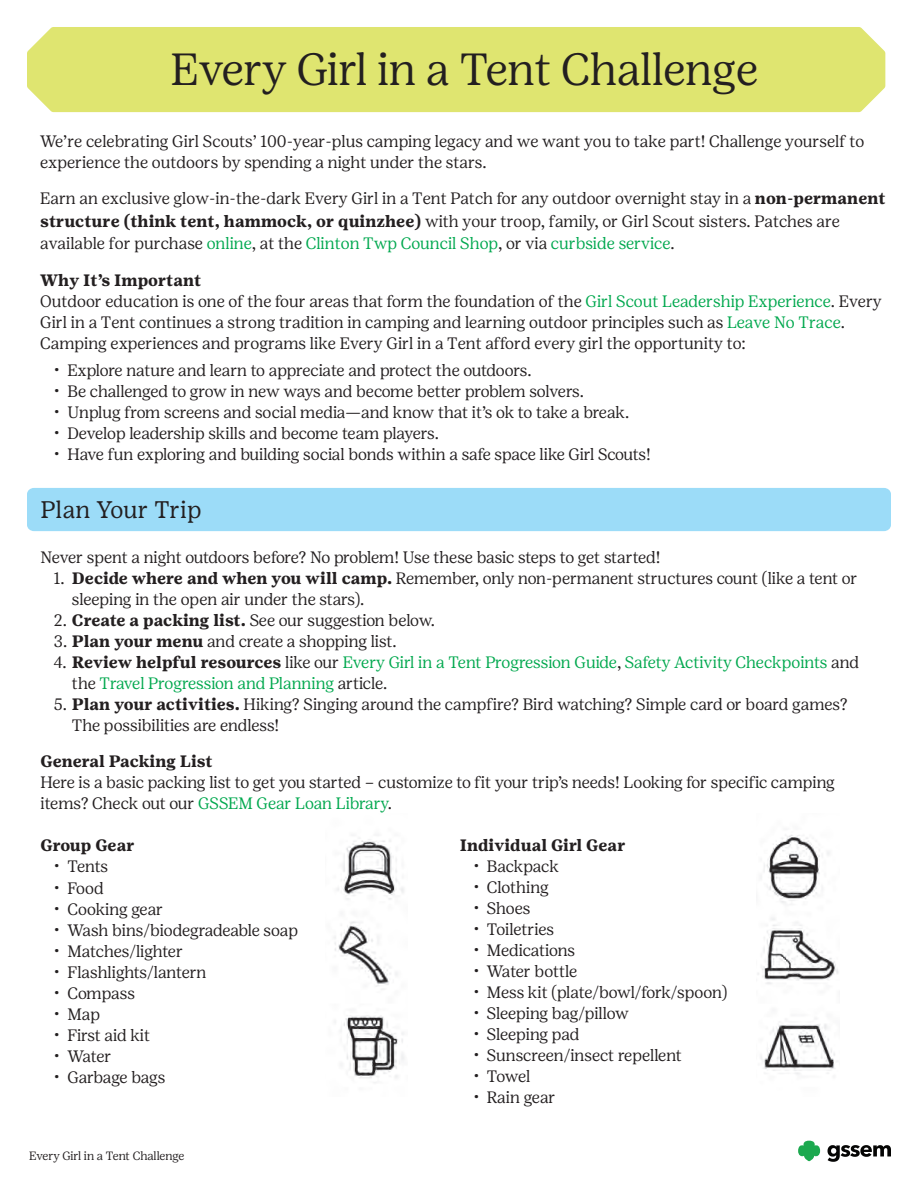
<style>
.page{position:relative;width:918px;height:1188px;background:#fff}
.page>*{position:absolute;margin:0;border:0;box-sizing:border-box;transform-origin:0 0}
.t1{font:300 45px "Girl Scout Display";color:#231f20}
.t2{font:24px "Girl Scout Text";color:#231f20}
.t3{font:300 16.5px/21px "Girl Scout Display";color:#231f20}
.t4{font:300 16.5px/21px "Girl Scout Display";color:#00a84e}
.t5{font:300 16.5px "Girl Scout Display";letter-spacing:-.02em;color:#231f20}
.t6{font:700 16.5px "Girl Scout Text";color:#231f20}
.t7{font:300 12px "Girl Scout Display";letter-spacing:-.015em;color:#231f20}
.s1{font-family:"Girl Scout Text";font-weight:700}
.s2{color:#00a84f}
.s3{color:#00a84e}
.s4{color:#231f20}
.s5{font-family:"Girl Scout Text";font-weight:700;color:#231f20}
</style>
<div class="page">
<div style="left:27px;top:27px;width:858px;height:85px;background:#dfe570"></div>
<div style="left:27px;top:488px;width:864px;height:43px;background:#9cdcf8;border-radius:7px"></div>
<svg style="left:798px;top:1141px;width:22px;height:20px"></svg>
<svg style="left:828px;top:1145px;width:63px;height:17px"></svg>
<img style="left:757px;top:835px;width:82px;height:240px">
<img style="left:334px;top:838px;width:71px;height:245px">
<h1 class="t1" style="left:171px;top:44px;width:589px">Every Girl in a Tent Challenge</h1>
<p class="t3" style="left:40px;top:131px;width:826px">We’re celebrating Girl Scouts’ 100-year-plus camping legacy and we want you to take part! Challenge yourself to experience the outdoors by spending a night under the stars.</p>
<p class="t3" style="left:40px;top:187px;width:847px;line-height:22.5px">Earn an exclusive glow-in-the-dark Every Girl in a Tent Patch for any outdoor overnight stay in a <span class="s1">non-permanent structure (think tent, hammock, or quinzhee)</span> with your troop, family, or Girl Scout sisters. Patches are available for purchase <span class="s2">online</span>, at the <span class="s2">Clinton Twp Council Shop</span>, or via <span class="s2">curbside service</span>.</p>
<p class="t6" style="left:40px;top:271px;width:163px">Why It’s Important</p>
<p class="t3" style="left:40px;top:291px;width:843px">Outdoor education is one of the four areas that form the foundation of the <span class="s3">Girl Scout Leadership Experience</span>. Every<br>Girl in a Tent continues a strong tradition in camping and learning outdoor principles such as <span class="s3">Leave No Trace</span>.<br>Camping experiences and programs like Every Girl in a Tent afford every girl the opportunity to:</p>
<p class="t3" style="left:54px;top:360px;width:479px">• Explore nature and learn to appreciate and protect the outdoors.</p>
<p class="t3" style="left:54px;top:381px;width:532px">• Be challenged to grow in new ways and become better problem solvers.</p>
<p class="t3" style="left:54px;top:402px;width:577px">• Unplug from screens and social media—and know that it’s ok to take a break.</p>
<p class="t3" style="left:54px;top:423px;width:387px">• Develop leadership skills and become team players.</p>
<p class="t3" style="left:54px;top:444px;width:598px">• Have fun exploring and building social bonds within a safe space like Girl Scouts!</p>
<h2 class="t2" style="left:40px;top:497px;width:163px">Plan Your Trip</h2>
<p class="t5" style="left:40px;top:548px;width:622px">Never spent a night outdoors before? No problem! Use these basic steps to get started!</p>
<p class="t3" style="left:72px;top:568px;width:787px;text-indent:-18px">1. <span class="s1">Decide where and when you will camp.</span> Remember, only non-permanent structures count (like a tent or sleeping in the open air under the stars).</p>
<p class="t3" style="left:54px;top:610px;width:382px">2. <span class="s1">Create a packing list.</span> See our suggestion below.</p>
<p class="t3" style="left:54px;top:631px;width:344px">3. <span class="s1">Plan your menu</span> and create a shopping list.</p>
<p class="t4" style="left:72px;top:652px;width:789px;text-indent:-18px"><span class="s4">4.</span> <span class="s5">Review helpful resources</span> <span class="s4">like our</span> Every Girl in a Tent Progression Guide<span class="s4">,</span> Safety Activity Checkpoints <span class="s4">and the</span> Travel Progression and Planning <span class="s4">article.</span></p>
<p class="t3" style="left:72px;top:694px;width:777px;text-indent:-18px">5. <span class="s1">Plan your activities.</span> Hiking? Singing around the campfire? Bird watching? Simple card or board games?<br>The possibilities are endless!</p>
<p class="t6" style="left:40px;top:752px;width:174px">General Packing List</p>
<p class="t3" style="left:40px;top:772px;width:796px">Here is a basic packing list to get you started – customize to fit your trip’s needs! Looking for specific camping items? Check out our <span class="s3">GSSEM Gear Loan Library</span>.</p>
<p class="t6" style="left:40px;top:836px;width:96px">Group Gear</p>
<p class="t3" style="left:54px;top:856px;width:55px">• Tents</p>
<p class="t3" style="left:54px;top:877px;width:51px">• Food</p>
<p class="t3" style="left:54px;top:898px;width:111px">• Cooking gear</p>
<p class="t3" style="left:54px;top:919px;width:245px">• Wash bins/biodegradeable soap</p>
<p class="t3" style="left:54px;top:940px;width:130px">• Matches/lighter</p>
<p class="t3" style="left:54px;top:961px;width:154px">• Flashlights/lantern</p>
<p class="t3" style="left:54px;top:982px;width:82px">• Compass</p>
<p class="t3" style="left:54px;top:1003px;width:47px">• Map</p>
<p class="t3" style="left:54px;top:1024px;width:98px">• First aid kit</p>
<p class="t3" style="left:54px;top:1045px;width:59px">• Water</p>
<p class="t3" style="left:54px;top:1066px;width:113px">• Garbage bags</p>
<p class="t6" style="left:460px;top:836px;width:167px">Individual Girl Gear</p>
<p class="t3" style="left:473px;top:856px;width:87px">• Backpack</p>
<p class="t3" style="left:473px;top:877px;width:77px">• Clothing</p>
<p class="t3" style="left:473px;top:898px;width:59px">• Shoes</p>
<p class="t3" style="left:473px;top:919px;width:82px">• Toiletries</p>
<p class="t3" style="left:473px;top:940px;width:103px">• Medications</p>
<p class="t3" style="left:473px;top:961px;width:105px">• Water bottle</p>
<p class="t3" style="left:473px;top:982px;width:256px">• Mess kit (plate/bowl/fork/spoon)</p>
<p class="t3" style="left:473px;top:1003px;width:157px">• Sleeping bag/pillow</p>
<p class="t3" style="left:473px;top:1024px;width:108px">• Sleeping pad</p>
<p class="t3" style="left:473px;top:1045px;width:210px">• Sunscreen/insect repellent</p>
<p class="t3" style="left:473px;top:1066px;width:58px">• Towel</p>
<p class="t3" style="left:473px;top:1087px;width:84px">• Rain gear</p>
<p class="t7" style="left:29px;top:1149px;width:157px">Every Girl in a Tent Challenge</p>
</div>
